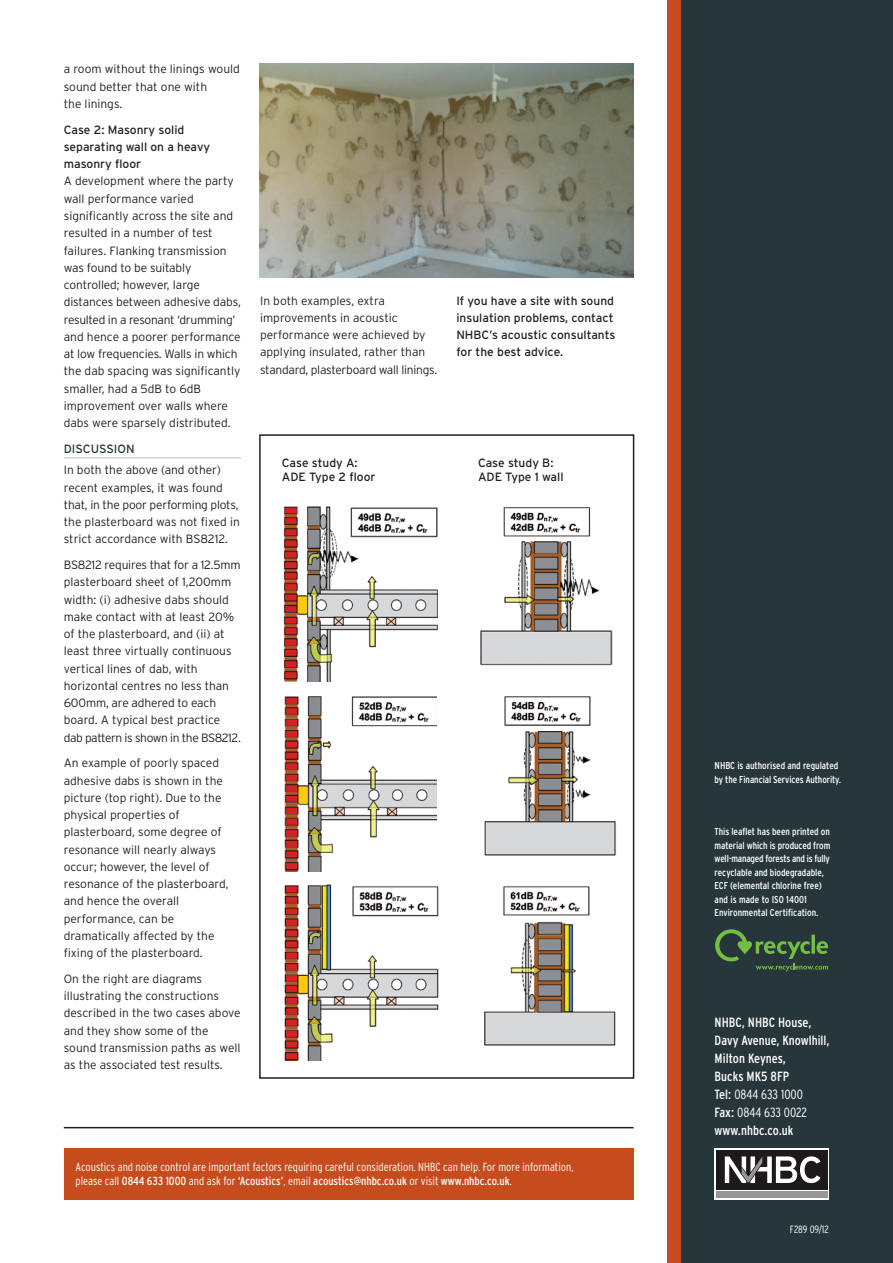
<style>
.page{position:relative;width:893px;height:1263px;background:#fff}
.page>*{position:absolute;margin:0;border:0;box-sizing:border-box;transform-origin:0 0}
.t1{font:condensed 13.35px/18px "Interstate";color:#fff}
.t2{font:300 condensed 13.35px "Interstate";color:#fff}
.Main_copy{font:300 12px/17.2px "Interstate";color:#231f20}
.Main_copy-2{font:12px/17.2px "Interstate";color:#231f20}
.Sub_head_underlined{font:12px "Interstate";color:#26363a}
.Call_to_action{font:300 condensed 11.7px/14.1px "Interstate";color:#fff}
.t3{font:300 condensed 10.5px "Interstate";color:#fff}
.t4{font:condensed 10.05px/13.5px "Interstate";letter-spacing:-.005em;color:#fff}
.s1{font-weight:400}
.s2{font-weight:300}
</style>
<div class="page">
<div style="left:259px;top:434px;width:375px;height:645px;border:2px solid #231f20"></div>
<div style="left:680px;top:0;width:213px;height:1263px;background:#26363a"></div>
<hr style="left:64px;top:457px;width:177px;height:1px;background:#d1d2d4">
<img style="left:259px;top:64px;width:375px;height:214px">
<hr style="left:64px;top:1127px;width:570px;height:1px;background:#231f20">
<div style="left:64px;top:1148px;width:570px;height:51px;background:#c64c1e"></div>
<div style="left:714px;top:1148px;width:115px;height:51px;background:linear-gradient(to right,#fff,#fff)"></div>
<div style="left:716px;top:1150px;width:112px;height:39px;background:#1e1a1b"></div>
<div style="left:716px;top:1191px;width:112px;height:7px;background:#969597"></div>
<svg style="left:725px;top:1156px;width:95px;height:27px"></svg>
<div style="left:667px;top:0;width:14px;height:1263px;background:#c64c1e"></div>
<svg style="left:715px;top:929px;width:113px;height:42px"></svg>
<img style="left:283px;top:506px;width:154px;height:175px">
<img style="left:480px;top:507px;width:133px;height:159px">
<img style="left:285px;top:696px;width:152px;height:176px">
<img style="left:484px;top:696px;width:132px;height:160px">
<img style="left:284px;top:884px;width:155px;height:177px">
<img style="left:484px;top:886px;width:132px;height:160px">
<p class="Main_copy" style="left:64px;top:61px;width:178px">a room without the linings would sound better that one with<br>the linings.</p>
<p class="Main_copy-2" style="left:64px;top:121px;width:148px">Case 2: Masonry solid separating wall on a heavy masonry floor</p>
<p class="Main_copy" style="left:64px;top:173px;width:179px">A development where the party wall performance varied significantly across the site and resulted in a number of test failures. Flanking transmission was found to be suitably controlled; however, large distances between adhesive dabs, resulted in a resonant ‘drumming’ and hence a poorer performance at low frequencies. Walls in which the dab spacing was significantly smaller, had a 5dB to 6dB improvement over walls where dabs were sparsely distributed.</p>
<p class="Sub_head_underlined" style="left:64px;top:442px;width:72px">DISCUSSION</p>
<p class="Main_copy" style="left:64px;top:461px;width:178px">In both the above (and other) recent examples, it was found that, in the poor performing plots, the plasterboard was not fixed in strict accordance with BS8212.</p>
<p class="Main_copy" style="left:64px;top:556px;width:179px">BS8212 requires that for a 12.5mm plasterboard sheet of 1,200mm width: (i) adhesive dabs should make contact with at least 20% of the plasterboard, and (ii) at least three virtually continuous vertical lines of dab, with horizontal centres no less than<br>600mm, are adhered to each board. A typical best practice dab pattern is shown in the BS8212.</p>
<p class="Main_copy" style="left:64px;top:754px;width:166px">An example of poorly spaced adhesive dabs is shown in the picture (top right). Due to the physical properties of plasterboard, some degree of resonance will nearly always occur; however, the level of resonance of the plasterboard, and hence the overall performance, can be dramatically affected by the fixing of the plasterboard.</p>
<p class="Main_copy" style="left:64px;top:970px;width:178px">On the right are diagrams illustrating the constructions described in the two cases above and they show some of the sound transmission paths as well as the associated test results.</p>
<p class="Main_copy" style="left:260px;top:292px;width:179px">In both examples, extra improvements in acoustic performance were achieved by applying insulated, rather than standard, plasterboard wall linings.</p>
<p class="Main_copy-2" style="left:456px;top:292px;width:161px">If you have a site with sound insulation problems, contact<br>NHBC’s acoustic consultants for the best advice.</p>
<p class="Main_copy-2" style="left:282px;top:455px;width:95px;line-height:14.4px">Case study A:<br>ADE Type 2 floor</p>
<p class="Main_copy-2" style="left:478px;top:455px;width:87px;line-height:14.4px">Case study B:<br>ADE Type 1 wall</p>
<p class="Call_to_action" style="left:75px;top:1160px;width:500px">Acoustics and noise control are important factors requiring careful consideration. NHBC can help. For more information, please call <span class="s1">0844 633 1000</span> and ask for <span class="s1">‘Acoustics’</span>, email <span class="s1">acoustics@nhbc.co.uk</span> or visit <span class="s1">www.nhbc.co.uk</span>.</p>
<p class="t4" style="left:715px;top:759px;width:128px">NHBC is authorised and regulated by the Financial Services Authority.</p>
<p class="t4" style="left:715px;top:825px;width:117px">This leaflet has been printed on material which is produced from well-managed forests and is fully recyclable and biodegradable,<br>ECF (elemental chlorine free) and is made to ISO 14001<br>Environmental Certification.</p>
<p class="t1" style="left:715px;top:1013px;width:98px">NHBC, NHBC House,</p>
<p class="t1" style="left:715px;top:1031px;width:116px">Davy Avenue, Knowlhill,</p>
<p class="t1" style="left:715px;top:1049px;width:73px">Milton Keynes,</p>
<p class="t1" style="left:715px;top:1067px;width:76px">Bucks MK5 8FP</p>
<p class="t2" style="left:715px;top:1087px;width:90px"><span class="s1">Tel:</span> 0844 633 1000</p>
<p class="t1" style="left:715px;top:1103px;width:94px">Fax: <span class="s2">0844 633 0022 </span>www.nhbc.co.uk</p>
<p class="t3" style="left:790px;top:1223px;width:41px">F289 09/12</p>
</div>
